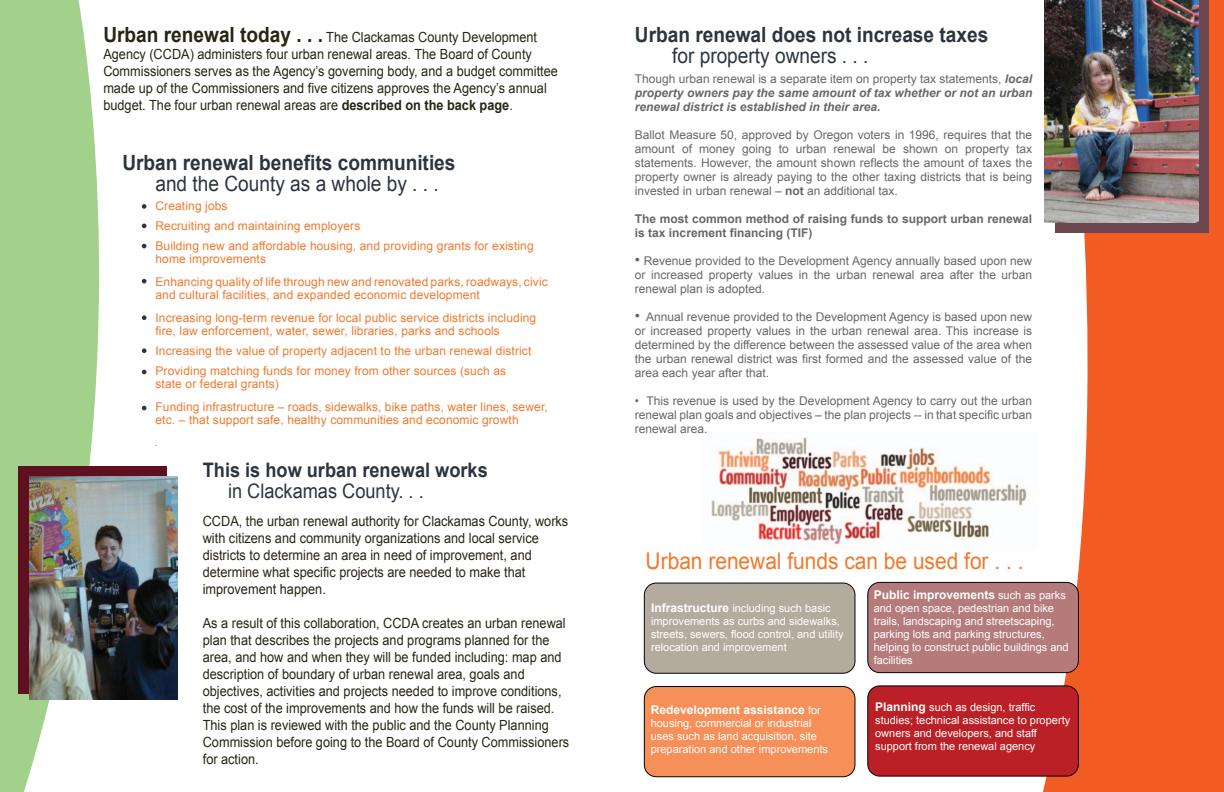
<style>
.page{position:relative;width:1224px;height:792px;background:#fff}
.page>*{position:absolute;margin:0;border:0;box-sizing:border-box;transform-origin:0 0}
.t1{font:23px "Arial";color:#f0792e;scale:.91 1}
.t2{font:700 21px/21px "Arial";color:#2c353f;scale:.91 1}
.t3{font:700 20px/21px "Arial";color:#2c353f;scale:.91 1}
.t4{font:14px/17px "Arial";color:#282514;scale:.91 1}
.t5{font:12px/14px "Arial";color:#666767;text-align:justify}
.t6{font:12px/20px "Arial";letter-spacing:.01em;color:#f0792e}
.t7{font:italic 700 12px/14px "Arial";color:#666767;text-align:justify}
.t8{font:700 12px/14px "Arial";color:#666767}
.t9{font:700 12px "Arial";color:#fff}
.t10{font:11px/13px "Arial";color:#fff}
.t11{font:8px "Arial";color:#2c353f}
.s1{font-weight:700;font-size:21px}
.s2{font-weight:700}
.s3{font-weight:400}
.s4{font-weight:400;font-style:normal}
.s5{font-size:15px}
.s6{font-weight:700;font-size:12px}
.s7{font-weight:400;font-size:11px}
</style>
<div class="page">
<img style="left:711px;top:437px;width:316px;height:108px">
<div style="left:644px;top:583px;width:211px;height:90px;background:#b3ab9e;border-radius:12px"></div>
<div style="left:644px;top:583px;width:211px;height:91px;border:1px solid #050504;border-radius:12px"></div>
<svg style="left:0;top:0;width:122px;height:792px;fill:#a2d18c"></svg>
<svg style="left:1036px;top:0;width:188px;height:792px"></svg>
<div style="left:644px;top:687px;width:211px;height:90px;background:#f68f58;border-radius:12px"></div>
<div style="left:644px;top:686px;width:211px;height:91px;border:1px solid #050504;border-radius:12px"></div>
<div style="left:868px;top:582px;width:210px;height:91px;background:#b47b7a;border-radius:12px"></div>
<div style="left:867px;top:582px;width:212px;height:91px;border:1px solid #050504;border-radius:12px"></div>
<div style="left:868px;top:686px;width:210px;height:90px;background:#ba2025;border-radius:12px"></div>
<div style="left:867px;top:685px;width:212px;height:92px;border:1px solid #050504;border-radius:12px"></div>
<div style="left:18px;top:466px;width:149px;height:227px;background:#5f0f20"></div>
<img style="left:29px;top:477px;width:148px;height:222px">
<div style="left:1055px;top:0;width:153px;height:232px;background:#6a464e"></div>
<img style="left:1045px;top:0;width:154px;height:223px">
<svg style="left:142px;top:204px;width:4px;height:5px"></svg>
<svg style="left:142px;top:224px;width:4px;height:4px"></svg>
<svg style="left:142px;top:279px;width:4px;height:5px"></svg>
<svg style="left:142px;top:315px;width:4px;height:5px"></svg>
<svg style="left:142px;top:348px;width:4px;height:5px"></svg>
<svg style="left:142px;top:370px;width:4px;height:4px"></svg>
<svg style="left:142px;top:406px;width:4px;height:4px"></svg>
<svg style="left:142px;top:244px;width:4px;height:4px"></svg>
<p class="t4" style="left:103px;top:29px;width:501px"><span class="s1">Urban renewal today . . .</span> The Clackamas County Development Agency (CCDA) administers four urban renewal areas. The Board of County Commissioners serves as the Agency’s governing body, and a budget committee made up of the Commissioners and five citizens approves the Agency’s annual budget. The four urban renewal areas are <span class="s2">described on the back page</span>.</p>
<p class="t2" style="left:155px;top:152px;width:331px;text-indent:-33px">Urban renewal benefits communities <span class="s3">and the County as a whole by . . .</span></p>
<p class="t6" style="left:155px;top:196px;width:380px">Creating jobs<br>Recruiting and maintaining employers<br>Building new and affordable housing, and providing grants for existing</p>
<p class="t6" style="left:155px;top:247px;width:394px;line-height:23px">home improvements<br>Enhancing quality of life through new and renovated parks, roadways, civic</p>
<p class="t6" style="left:155px;top:283px;width:382px;line-height:23px">and cultural facilities, and expanded economic development<br>Increasing long-term revenue for local public service districts including</p>
<p class="t6" style="left:155px;top:321px;width:377px">fire, law enforcement, water, sewer, libraries, parks and schools<br>Increasing the value of property adjacent to the urban renewal district<br>Providing matching funds for money from other sources (such as</p>
<p class="t6" style="left:155px;top:372px;width:394px;line-height:23px">state or federal grants)<br>Funding infrastructure – roads, sidewalks, bike paths, water lines, sewer,</p>
<p class="t6" style="left:155px;top:410px;width:365px">etc. – that support safe, healthy communities and economic growth</p>
<p class="t11" style="left:155px;top:439px;width:4px">.</p>
<p class="t3" style="left:228px;top:459px;width:287px;text-indent:-25px">This is how urban renewal works <span class="s3">in Clackamas County. . .</span></p>
<p class="t4" style="left:203px;top:512px;width:403px">CCDA, the urban renewal authority for Clackamas County, works with citizens and community organizations and local service districts to determine an area in need of improvement, and determine what specific projects are needed to make that improvement happen.</p>
<p class="t4" style="left:203px;top:614px;width:404px">As a result of this collaboration, CCDA creates an urban renewal plan that describes the projects and programs planned for the area, and how and when they will be funded including: map and description of boundary of urban renewal area, goals and objectives, activities and projects needed to improve conditions, the cost of the improvements and how the funds will be raised.<br>This plan is reviewed with the public and the County Planning Commission before going to the Board of County Commissioners for action.</p>
<p class="t2" style="left:672px;top:24px;width:349px;text-indent:-37px">Urban renewal does not increase taxes <span class="s3">for property owners . . .</span></p>
<p class="t7" style="left:635px;top:72px;width:399px"><span class="s4">Though urban renewal is a separate item on property tax statements,</span> local property owners pay the same amount of tax whether or not an urban renewal district is established in their area.</p>
<p class="t5" style="left:635px;top:128px;width:399px">Ballot Measure 50, approved by Oregon voters in 1996, requires that the amount of money going to urban renewal be shown on property tax statements. However, the amount shown reflects the amount of taxes the property owner is already paying to the other taxing districts that is being invested in urban renewal – <span class="s2">not</span> an additional tax.</p>
<p class="t8" style="left:635px;top:212px;width:399px">The most common method of raising funds to support urban renewal is tax increment financing (TIF)</p>
<p class="t5" style="left:635px;top:254px;width:399px"><span class="s5">•</span> Revenue provided to the Development Agency annually based upon new or increased property values in the urban renewal area after the urban renewal plan is adopted.</p>
<p class="t5" style="left:635px;top:310px;width:399px"><span class="s5">•</span> Annual revenue provided to the Development Agency is based upon new or increased property values in the urban renewal area. This increase is determined by the difference between the assessed value of the area when the urban renewal district was first formed and the assessed value of the area each year after that.</p>
<p class="t5" style="left:635px;top:394px;width:399px">• This revenue is used by the Development Agency to carry out the urban renewal plan goals and objectives – the plan projects -- in that specific urban renewal area.</p>
<p class="t1" style="left:646px;top:548px;width:417px">Urban renewal funds can be used for . . .</p>
<p class="t10" style="left:651px;top:602px;width:194px"><span class="s6">Infrastructure</span> including such basic improvements as curbs and sidewalks, streets, sewers, flood control, and utility relocation and improvement</p>
<p class="t9" style="left:651px;top:703px;width:172px">Redevelopment assistance <span class="s7">for</span></p>
<p class="t10" style="left:651px;top:716px;width:179px">housing, commercial or industrial uses such as land acquisition, site preparation and other improvements</p>
<p class="t9" style="left:874px;top:588px;width:194px">Public improvements <span class="s7">such as parks</span></p>
<p class="t10" style="left:874px;top:602px;width:197px">and open space, pedestrian and bike trails, landscaping and streetscaping, parking lots and parking structures, helping to construct public buildings and facilities</p>
<p class="t10" style="left:875px;top:700px;width:197px"><span class="s6">Planning</span> such as design, traffic studies; technical assistance to property owners and developers, and staff support from the renewal agency</p>
</div>
